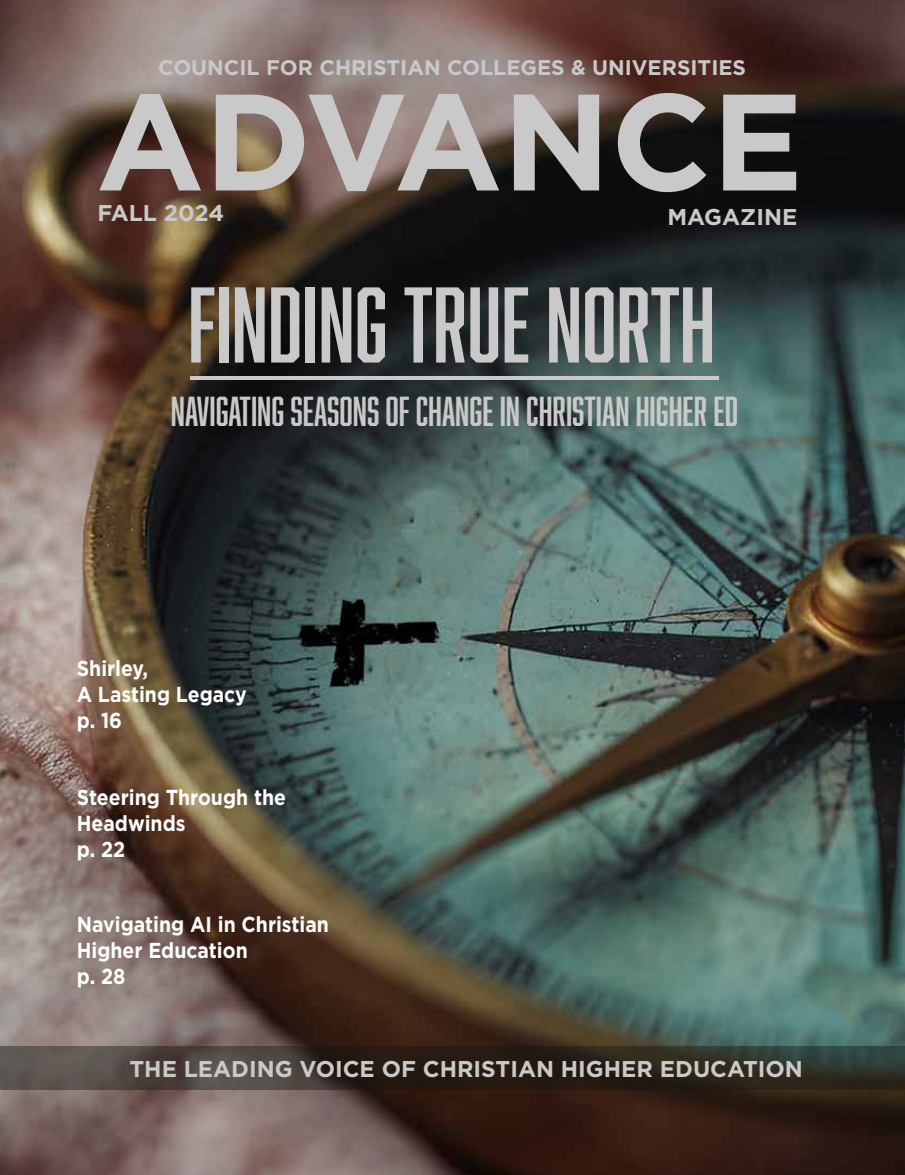
<style>
.page{position:relative;width:905px;height:1175px;background:#fff}
.page>*{position:absolute;margin:0;border:0;box-sizing:border-box;transform-origin:0 0}
.t1{font:700 136.95px "Gotham";color:#c9c9c9}
.t2{font:98.85px "Abolition";color:#c9c9c9}
.t3{font:38.55px "Abolition";color:#c9c9c9}
.t4{font:700 22.8px "Gotham";color:#c9c9c9}
.t5{font:700 21.6px/26px "Gotham";color:#fff;scale:.9 1}
.t6{font:700 21.15px "Gotham";color:#c9c9c9}
</style>
<div class="page">
<img style="left:0;top:0;width:904px;height:1174px">
<svg style="left:0;top:1046px;width:904px;height:43px"></svg>
<hr style="left:190px;top:376px;width:528px;height:3px;background:#c9c9c9">
<p class="t6" style="left:158px;top:54px;width:589px">COUNCIL FOR CHRISTIAN COLLEGES &amp; UNIVERSITIES</p>
<h1 class="t1" style="left:96px;top:51px;width:709px">ADVANCE</h1>
<p class="t4" style="left:98px;top:198px;width:128px">FALL 2024</p>
<p class="t4" style="left:667px;top:202px;width:131px">MAGAZINE</p>
<h2 class="t2" style="left:188px;top:268px;width:529px">FINDING TRUE NORTH</h2>
<h3 class="t3" style="left:171px;top:389px;width:568px">NAVIGATING SEASONS OF CHANGE IN CHRISTIAN HIGHER ED</h3>
<p class="t5" style="left:77px;top:655px;width:190px">Shirley,<br>A Lasting Legacy p. 16</p>
<p class="t5" style="left:77px;top:784px;width:234px">Steering Through the<br>Headwinds<br>p. 22</p>
<p class="t5" style="left:77px;top:911px;width:282px">Navigating AI in Christian<br>Higher Education<br>p. 28</p>
<p class="t4" style="left:129px;top:1053px;width:675px">THE LEADING VOICE OF CHRISTIAN HIGHER EDUCATION</p>
</div>
